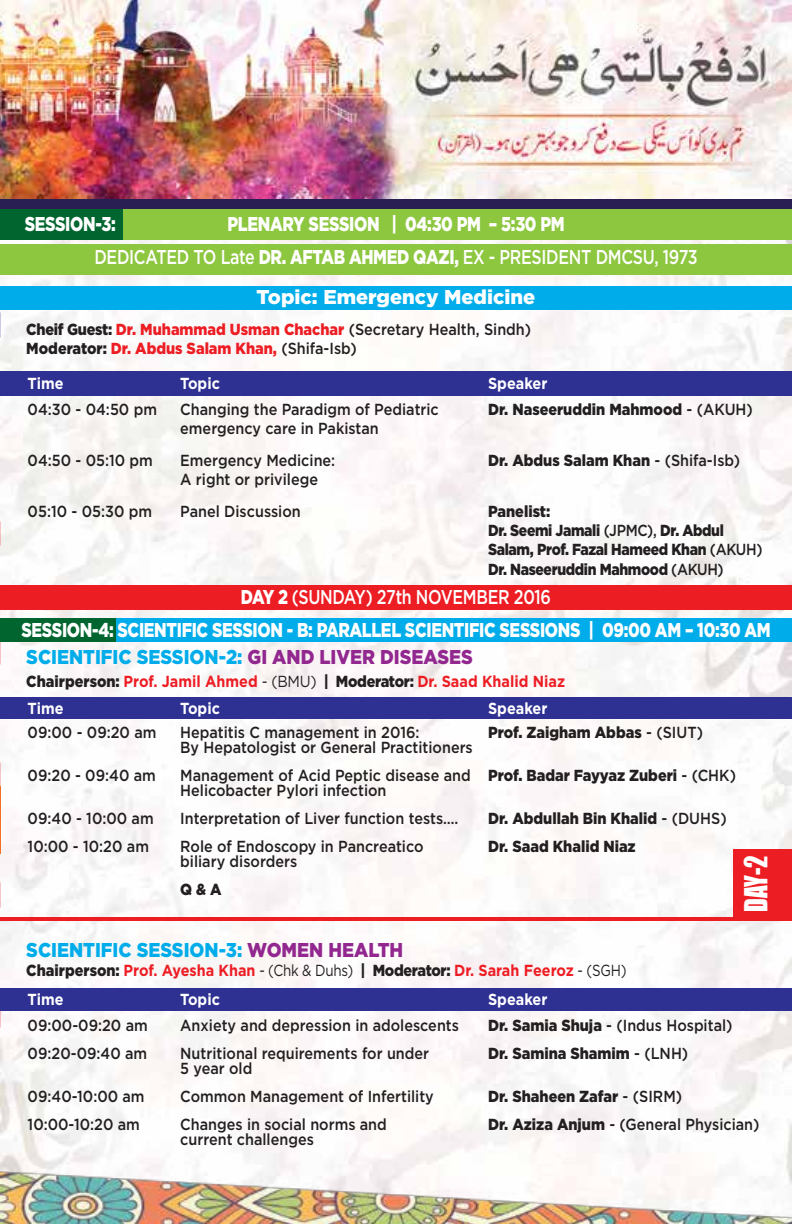
<style>
.page{position:relative;width:792px;height:1224px;background:#fff}
.page>*{position:absolute;margin:0;border:0;box-sizing:border-box;transform-origin:0 0}
.t1{font:29.2px "Impact";color:#fff;scale:.85 1}
.t2{font:900 20px/33.6px "Gotham";letter-spacing:-.02em;color:#fff;text-align:center;scale:.8 1}
.t3{font:900 20px "Gotham";color:#00adea;scale:.9 1}
.t4{font:500 20px "Gotham";letter-spacing:-.02em;color:#fff;scale:.8 1}
.t5{font:900 20px "Gotham";color:#fff}
.t6{font:500 16px/15.2px "Gotham";color:#231f20;scale:.9 1}
.t7{font:900 16px "Gotham";color:#231f20;scale:.9 1}
.t8{font:700 16px/26.6px "Gotham";color:#ed1d24;scale:.9 1}
.t9{font:900 16px/19.2px "Gotham";letter-spacing:-.025em;color:#231f20;scale:.9 1}
.t10{font:900 16px/19.2px "Gotham";color:#ed1d24;scale:.9 1}
.t11{font:700 16px "Gotham";color:#fff;scale:.9 1}
.s1{font-weight:500}
.s2{color:#231f20}
.s3{font-weight:500;color:#231f20}
.s4{font-weight:900}
.s5{color:#92278f}
.s6{font-weight:900;color:#231f20}
.s7{font-weight:400;color:#231f20}
.s8{color:#fff}
</style>
<div class="page">
<img style="left:0;top:240px;width:792px;height:932px">
<img style="left:1px;top:0;width:791px;height:199px">
<img style="left:0;top:1172px;width:792px;height:52px">
<img style="left:0;top:0;width:1px;height:199px">
<div style="left:0;top:199px;width:792px;height:10px;background:#291f53"></div>
<svg style="left:0;top:673px;width:1px;height:24px"></svg>
<svg style="left:0;top:554px;width:1px;height:25px"></svg>
<svg style="left:0;top:796px;width:1px;height:24px"></svg>
<svg style="left:0;top:921px;width:1px;height:20px"></svg>
<svg style="left:0;top:1036px;width:1px;height:25px"></svg>
<div style="left:0;top:372px;width:792px;height:24px;background:#2e3092"></div>
<div style="left:0;top:585px;width:792px;height:24px;background:#ed1d24"></div>
<div style="left:0;top:697px;width:792px;height:22px;background:#2e3092"></div>
<div style="left:0;top:989px;width:792px;height:22px;background:#2e3092"></div>
<hr style="left:0;top:917px;width:792px;height:4px;background:#ed1d24">
<div style="left:0;top:618px;width:792px;height:23px;background:#00adea"></div>
<div style="left:0;top:618px;width:115px;height:23px;background:#00652e"></div>
<div style="left:0;top:209px;width:792px;height:31px;background:#8dc63f"></div>
<div style="left:0;top:209px;width:122px;height:30px;background:#00652e"></div>
<div style="left:0;top:244px;width:792px;height:30px;background:#8dc63f"></div>
<div style="left:0;top:286px;width:792px;height:23px;background:#00adea"></div>
<div style="left:733px;top:849px;width:59px;height:68px;background:#ed1d24"></div>
<p class="t2" style="left:94px;top:207px;width:756px">PLENARY SESSION | 04:30 PM – 5:30 PM<br><span class="s1">DEDICATED TO Late</span> DR. AFTAB AHMED QAZI, <span class="s1">EX - PRESIDENT DMCSU, 1973</span></p>
<p class="t2" style="left:25px;top:207px;width:115px">SESSION-3:</p>
<p class="t5" style="left:257px;top:283px;width:280px">Topic: Emergency Medicine</p>
<p class="t10" style="left:26px;top:319px;width:562px"><span class="s2">Cheif Guest:</span> Dr. Muhammad Usman Chachar <span class="s3">(Secretary Health, Sindh)<br></span><span class="s2">Moderator:</span> Dr. Abdus Salam Khan, <span class="s3">(Shifa-Isb)</span></p>
<p class="t11" style="left:28px;top:373px;width:42px">Time</p>
<p class="t11" style="left:180px;top:373px;width:46px">Topic</p>
<p class="t11" style="left:488px;top:373px;width:67px">Speaker</p>
<p class="t6" style="left:28px;top:401px;width:145px">04:30 - 04:50 pm</p>
<p class="t6" style="left:180px;top:401px;width:289px">Changing the Paradigm of Pediatric</p>
<p class="t7" style="left:488px;top:398px;width:296px">Dr. Naseeruddin Mahmood <span class="s1">- (AKUH)</span></p>
<p class="t6" style="left:180px;top:420px;width:222px">emergency care in Pakistan</p>
<p class="t6" style="left:28px;top:452px;width:141px">04:50 - 05:10 pm</p>
<p class="t6" style="left:180px;top:452px;width:174px">Emergency Medicine:</p>
<p class="t7" style="left:488px;top:449px;width:282px">Dr. Abdus Salam Khan <span class="s1">- (Shifa-Isb)</span></p>
<p class="t6" style="left:180px;top:471px;width:155px">A right or privilege</p>
<p class="t6" style="left:28px;top:503px;width:140px">05:10 - 05:30 pm</p>
<p class="t6" style="left:180px;top:503px;width:135px">Panel Discussion</p>
<p class="t9" style="left:488px;top:502px;width:306px">Panelist:<br>Dr. Seemi Jamali <span class="s1">(JPMC),</span> Dr. Abdul<br>Salam, Prof. Fazal Hameed Khan <span class="s1">(AKUH)<br></span>Dr. Naseeruddin Mahmood <span class="s1">(AKUH)</span></p>
<p class="t4" style="left:241px;top:584px;width:389px"><span class="s4">DAY 2</span> (SUNDAY) 27th NOVEMBER 2016</p>
<p class="t2" style="left:21px;top:613px;width:938px">SESSION-4: SCIENTIFIC SESSION - B: PARALLEL SCIENTIFIC SESSIONS | 09:00 AM – 10:30 AM</p>
<p class="t3" style="left:26px;top:643px;width:498px">SCIENTIFIC SESSION-2: <span class="s5">GI AND LIVER DISEASES</span></p>
<p class="t8" style="left:26px;top:668px;width:600px"><span class="s6">Chairperson:</span> Prof. Jamil Ahmed <span class="s7">- (BMU)</span> <span class="s6">| Moderator:</span> Dr. Saad Khalid Niaz<br><span class="s8">Time</span></p>
<p class="t11" style="left:180px;top:698px;width:46px">Topic</p>
<p class="t11" style="left:488px;top:698px;width:67px">Speaker</p>
<p class="t6" style="left:28px;top:724px;width:145px">09:00 - 09:20 am</p>
<p class="t6" style="left:180px;top:724px;width:267px">Hepatitis C management in 2016:</p>
<p class="t7" style="left:488px;top:721px;width:240px">Prof. Zaigham Abbas <span class="s1">- (SIUT)</span></p>
<p class="t6" style="left:180px;top:740px;width:327px">By Hepatologist or General Practitioners</p>
<p class="t6" style="left:28px;top:768px;width:144px">09:20 - 09:40 am</p>
<p class="t6" style="left:180px;top:768px;width:619px">Management of Acid Peptic disease and <span class="s4">Prof. Badar Fayyaz Zuberi</span> - (CHK)<br>Helicobacter Pylori infection</p>
<p class="t6" style="left:28px;top:811px;width:142px">09:40 - 10:00 am</p>
<p class="t6" style="left:180px;top:811px;width:311px">Interpretation of Liver function tests….</p>
<p class="t7" style="left:488px;top:808px;width:267px">Dr. Abdullah Bin Khalid <span class="s1">- (DUHS)</span></p>
<p class="t6" style="left:28px;top:839px;width:136px">10:00 - 10:20 am</p>
<p class="t6" style="left:180px;top:839px;width:272px">Role of Endoscopy in Pancreatico</p>
<p class="t7" style="left:488px;top:836px;width:166px">Dr. Saad Khalid Niaz</p>
<p class="t6" style="left:180px;top:854px;width:131px">biliary disorders</p>
<p class="t7" style="left:180px;top:879px;width:48px">Q &amp; A</p>
<h1 class="t1" style="left:733px;top:912px;width:68px;rotate:-90deg">DAY-2</h1>
<p class="t3" style="left:26px;top:936px;width:420px">SCIENTIFIC SESSION-3: <span class="s5">WOMEN HEALTH</span></p>
<p class="t8" style="left:26px;top:957px;width:668px"><span class="s6">Chairperson:</span> Prof. Ayesha Khan <span class="s7">- (Chk &amp; Duhs)</span> <span class="s6">| Moderator:</span> Dr. Sarah Feeroz <span class="s7">- (SGH)</span></p>
<p class="t11" style="left:28px;top:989px;width:42px">Time</p>
<p class="t11" style="left:180px;top:989px;width:46px">Topic</p>
<p class="t11" style="left:488px;top:989px;width:67px">Speaker</p>
<p class="t6" style="left:28px;top:1017px;width:135px">09:00-09:20 am</p>
<p class="t6" style="left:180px;top:1017px;width:311px">Anxiety and depression in adolescents</p>
<p class="t6" style="left:488px;top:1017px;width:273px"><span class="s4">Dr. Samia Shuja</span> - (Indus Hospital)</p>
<p class="t6" style="left:28px;top:1045px;width:134px">09:20-09:40 am</p>
<p class="t6" style="left:180px;top:1045px;width:278px">Nutritional requirements for under</p>
<p class="t7" style="left:488px;top:1042px;width:224px">Dr. Samina Shamim <span class="s1">- (LNH)</span></p>
<p class="t6" style="left:180px;top:1061px;width:82px">5 year old</p>
<p class="t6" style="left:28px;top:1089px;width:132px">09:40-10:00 am</p>
<p class="t6" style="left:180px;top:1089px;width:283px">Common Management of Infertility</p>
<p class="t7" style="left:488px;top:1085px;width:217px">Dr. Shaheen Zafar <span class="s1">- (SIRM)</span></p>
<p class="t6" style="left:28px;top:1117px;width:126px">10:00-10:20 am</p>
<p class="t6" style="left:180px;top:1117px;width:231px">Changes in social norms and</p>
<p class="t6" style="left:488px;top:1117px;width:303px"><span class="s4">Dr. Aziza Anjum</span> - (General Physician)</p>
<p class="t6" style="left:180px;top:1132px;width:150px">current challenges</p>
</div>
